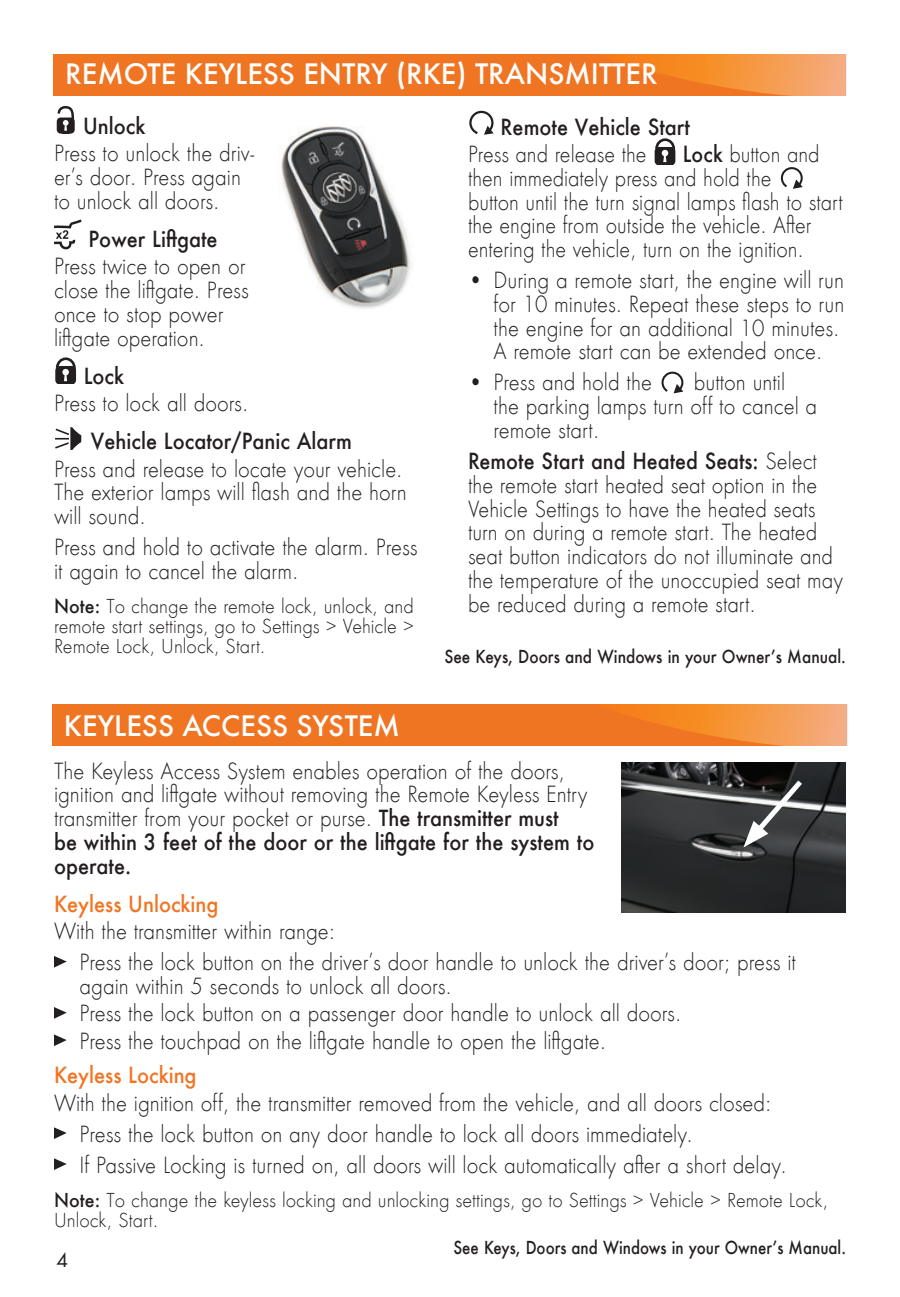
<style>
.page{position:relative;width:900px;height:1297px;background:#fff}
.page>*{position:absolute;margin:0;border:0;box-sizing:border-box;transform-origin:0 0}
.buick_header_in_bar{font:500 27.5px "Buick Futura ND";color:#fff}
.buick_BODY_2018{font:300 21.75px/23.8px "Buick Futura ND";color:#231f20;scale:.92 1}
.buick_bullets_2018{font:300 21.75px/23.8px "Buick Futura ND";color:#231f20;scale:.92 1}
.buick_BODY_2018-2{font:300 21.75px/23.8px "Buick Futura ND";color:#231f20;scale:.91 1}
.buick_BODY_2018-3{font:300 21.75px/23.8px "Buick Futura ND";color:#231f20;scale:.9 1}
.buick_BOLD_2018{font:500 21.75px "Buick Futura ND";color:#231f20;scale:.92 1}
.buick_color_subhead{font:500 21.75px "Buick Futura ND";color:#f07523;scale:.92 1}
.buick_new_note_2018{font:300 18.75px/20px "Buick Futura ND";color:#231f20;text-align:justify;scale:.95 1}
.t1{font:18.75px "Buick Futura ND";color:#231f20}
.buick_see_section_20{font:500 17.5px "Buick Futura ND";color:#231f20;scale:.86 1}
.buick_see_section_20-2{font:500 17.5px "Buick Futura ND";color:#231f20;scale:.88 1}
.s1{font-weight:500}
</style>
<div class="page">
<div style="left:53px;top:704px;width:794px;height:41px;background:#f07523"></div>
<svg style="left:597px;top:704px;width:250px;height:41px"></svg>
<div style="left:54px;top:54px;width:792px;height:41px;background:#f07523"></div>
<svg style="left:600px;top:54px;width:246px;height:41px"></svg>
<div style="left:57px;top:117px;width:18px;height:16px;background:#231f20;border-radius:4px"></div>
<svg style="left:56px;top:106px;width:19px;height:25px"></svg>
<svg style="left:54px;top:219px;width:28px;height:30px"></svg>
<svg style="left:55px;top:366px;width:21px;height:17px"></svg>
<svg style="left:55px;top:357px;width:22px;height:24px"></svg>
<svg style="left:55px;top:427px;width:26px;height:22px"></svg>
<svg style="left:469px;top:110px;width:25px;height:25px"></svg>
<div style="left:655px;top:147px;width:20px;height:18px;background:#231f20;border-radius:5px"></div>
<svg style="left:654px;top:138px;width:22px;height:24px"></svg>
<svg style="left:781px;top:167px;width:22px;height:22px"></svg>
<svg style="left:662px;top:371px;width:21px;height:22px"></svg>
<svg style="left:54px;top:956px;width:13px;height:11px"></svg>
<svg style="left:54px;top:1007px;width:13px;height:11px"></svg>
<svg style="left:54px;top:1034px;width:13px;height:11px"></svg>
<svg style="left:54px;top:1127px;width:13px;height:11px"></svg>
<svg style="left:54px;top:1158px;width:13px;height:11px"></svg>
<svg style="left:622px;top:912px;width:224px;height:1px"></svg>
<img style="left:622px;top:762px;width:224px;height:150px">
<svg style="left:743px;top:775px;width:64px;height:72px;background:#565858"></svg>
<img style="left:281px;top:126px;width:131px;height:183px">
<p class="buick_header_in_bar" style="left:65px;top:56px;width:594px">REMOTE KEYLESS ENTRY (RKE) TRANSMITTER</p>
<p class="buick_BOLD_2018" style="left:83px;top:111px;width:69px">Unlock</p>
<p class="buick_BODY_2018" style="left:54px;top:142px;width:219px">Press to unlock the driv&shy;er’s door. Press again to unlock all doors.</p>
<p class="buick_BOLD_2018" style="left:89px;top:224px;width:142px">Power Liftgate</p>
<p class="buick_BODY_2018" style="left:54px;top:255px;width:213px">Press twice to open or close the liftgate. Press once to stop power liftgate operation.</p>
<p class="buick_BOLD_2018" style="left:84px;top:361px;width:45px">Lock</p>
<p class="buick_BODY_2018" style="left:54px;top:391px;width:213px">Press to lock all doors.</p>
<p class="buick_BOLD_2018" style="left:91px;top:426px;width:285px">Vehicle Locator/Panic Alarm</p>
<p class="buick_BODY_2018" style="left:54px;top:457px;width:385px">Press and release to locate your vehicle.<br>The exterior lamps will flash and the horn will sound.</p>
<p class="buick_BODY_2018" style="left:54px;top:535px;width:397px">Press and hold to activate the alarm. Press it again to cancel the alarm.</p>
<p class="buick_new_note_2018" style="left:54px;top:596px;width:380px"><span class="s1">Note:</span> To change the remote lock, unlock, and remote start settings, go to Settings &gt; Vehicle &gt; Remote Lock, Unlock, Start.</p>
<p class="buick_header_in_bar" style="left:64px;top:707px;width:337px">KEYLESS ACCESS SYSTEM</p>
<p class="buick_BOLD_2018" style="left:501px;top:112px;width:207px">Remote Vehicle Start</p>
<p class="buick_BODY_2018-3" style="left:468px;top:143px;width:200px">Press and release the</p>
<p class="buick_BODY_2018-3" style="left:468px;top:143px;width:418px;text-indent:215px"><span class="s1">Lock</span> button and then immediately press and hold the<br>button until the turn signal lamps flash to start the engine from outside the vehicle. After entering the vehicle, turn on the ignition.</p>
<p class="buick_bullets_2018" style="left:494px;top:268px;width:383px;text-indent:-26px">• During a remote start, the engine will run for 10 minutes. Repeat these steps to run the engine for an additional 10 minutes.<br>A remote start can be extended once.</p>
<p class="buick_bullets_2018" style="left:468px;top:371px;width:201px">• Press and hold the</p>
<p class="buick_bullets_2018" style="left:494px;top:371px;width:353px;text-indent:200px">button until<br>the parking lamps turn off to cancel a remote start.</p>
<p class="buick_BODY_2018-2" style="left:468px;top:449px;width:414px"><span class="s1">Remote Start and Heated Seats:</span> Select the remote start heated seat option in the Vehicle Settings to have the heated seats turn on during a remote start. The heated seat button indicators do not illuminate and the temperature of the unoccupied seat may be reduced during a remote start.</p>
<p class="buick_see_section_20-2" style="left:444px;top:644px;width:458px">See Keys, Doors and Windows in your Owner’s Manual.</p>
<p class="buick_BODY_2018" style="left:54px;top:758px;width:589px">The Keyless Access System enables operation of the doors, ignition and liftgate without removing the Remote Keyless Entry transmitter from your pocket or purse. <span class="s1">The transmitter must<br>be within 3 feet of the door or the liftgate for the system to operate.</span></p>
<p class="buick_color_subhead" style="left:54px;top:889px;width:180px">Keyless Unlocking</p>
<p class="buick_BODY_2018" style="left:54px;top:919px;width:307px">With the transmitter within range:</p>
<p class="buick_bullets_2018" style="left:80px;top:950px;width:780px">Press the lock button on the driver’s door handle to unlock the driver’s door; press it again within 5 seconds to unlock all doors.</p>
<p class="buick_bullets_2018" style="left:80px;top:1001px;width:655px">Press the lock button on a passenger door handle to unlock all doors.</p>
<p class="buick_bullets_2018" style="left:80px;top:1028px;width:574px">Press the touchpad on the liftgate handle to open the liftgate.</p>
<p class="buick_color_subhead" style="left:54px;top:1060px;width:157px">Keyless Locking</p>
<p class="buick_BODY_2018" style="left:54px;top:1090px;width:781px">With the ignition off, the transmitter removed from the vehicle, and all doors closed:</p>
<p class="buick_bullets_2018" style="left:80px;top:1121px;width:668px">Press the lock button on any door handle to lock all doors immediately.</p>
<p class="buick_bullets_2018" style="left:80px;top:1152px;width:770px">If Passive Locking is turned on, all doors will lock automatically after a short delay.</p>
<p class="buick_new_note_2018" style="left:54px;top:1189px;width:817px"><span class="s1">Note:</span> To change the keyless locking and unlocking settings, go to Settings &gt; Vehicle &gt; Remote Lock,<br>Unlock, Start.</p>
<p class="buick_see_section_20" style="left:454px;top:1235px;width:458px">See Keys, Doors and Windows in your Owner’s Manual.</p>
<p class="t1" style="left:57px;top:1247px;width:13px">4</p>
</div>
